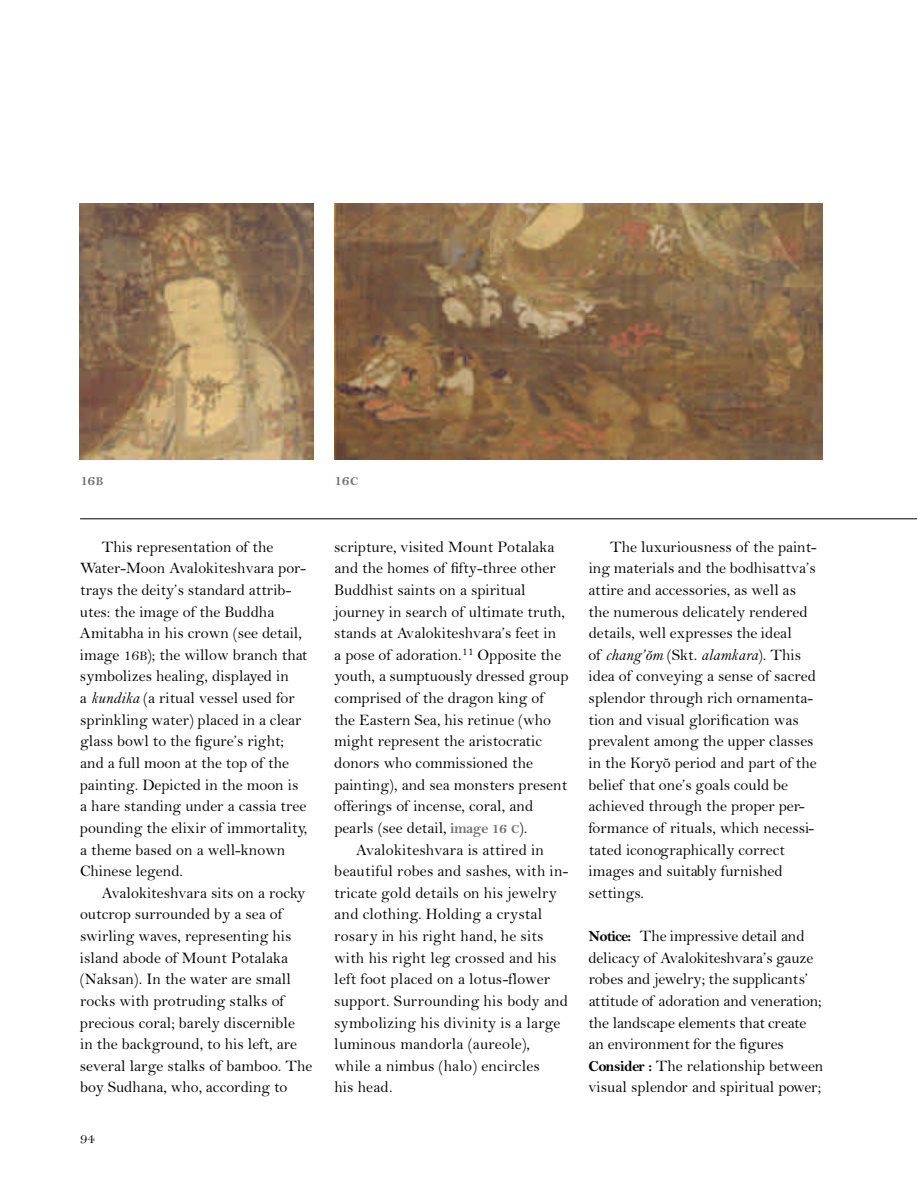
<style>
.page{position:relative;width:918px;height:1188px;background:#fff}
.page>*{position:absolute;margin:0;border:0;box-sizing:border-box;transform-origin:0 0}
.t1{font:16.2px/21.6px "Bell M Tdia";color:#000}
.t2{font:16.2px "Bell M Tdia";letter-spacing:.02em;color:#000}
.t3{font:700 15px "Bell";color:#737373}
.t4{font:14.7px "Bell";color:#000}
.s1{font-size:12px}
.s2{font-size:12.9px}
.s3{font-style:italic}
.s4{font-family:"Bell";font-weight:700;font-size:15.3px;color:#737373}
.s5{font-family:"Bell";font-weight:700;font-size:12.3px;color:#737373}
.s6{font-family:"Bell";font-weight:700;font-size:15.3px}
</style>
<div class="page">
<hr style="left:80px;top:519px;width:837px;height:1px;background:#000">
<img style="left:80px;top:203px;width:234px;height:257px">
<img style="left:334px;top:203px;width:488px;height:257px">
<p class="t3" style="left:80px;top:475px;width:25px">16<span class="s1">B</span></p>
<p class="t3" style="left:334px;top:475px;width:25px">16<span class="s1">C</span></p>
<p class="t1" style="left:80px;top:537px;width:229px;text-indent:22px">This representation of the<br>Water-Moon Avalokiteshvara por&shy;trays the deity’s standard attrib&shy;utes: the image of the Buddha<br>Amitabha in his crown (see detail, image 16<span class="s2">B</span>); the willow branch that symbolizes healing, displayed in<br>a <span class="s3">kundika</span> (a ritual vessel used for sprinkling water) placed in a clear glass bowl to the figure’s right; and a full moon at the top of the painting. Depicted in the moon is a hare standing under a cassia tree pounding the elixir of immortality, a theme based on a well-known<br>Chinese legend.</p>
<p class="t1" style="left:80px;top:883px;width:234px;text-indent:22px">Avalokiteshvara sits on a rocky outcrop surrounded by a sea of swirling waves, representing his island abode of Mount Potalaka (Naksan). In the water are small rocks with protruding stalks of precious coral; barely discernible<br>in the background, to his left, are several large stalks of bamboo. The boy Sudhana, who, according to</p>
<p class="t4" style="left:80px;top:1133px;width:16px">94</p>
<p class="t1" style="left:334px;top:537px;width:222px">scripture, visited Mount Potalaka</p>
<p class="t1" style="left:334px;top:559px;width:223px">and the homes of fifty-three other</p>
<p class="t1" style="left:334px;top:580px;width:193px">Buddhist saints on a spiritual</p>
<p class="t1" style="left:334px;top:602px;width:232px">journey in search of ultimate truth,</p>
<p class="t1" style="left:334px;top:624px;width:224px">stands at Avalokiteshvara’s feet in</p>
<p class="t1" style="left:334px;top:645px;width:228px">a pose of adoration.<sup>11</sup> Opposite the</p>
<p class="t1" style="left:334px;top:667px;width:235px">youth, a sumptuously dressed gr o u p</p>
<p class="t1" style="left:334px;top:688px;width:211px">comprised of the dragon king of</p>
<p class="t1" style="left:334px;top:710px;width:218px">the Eastern Sea, his retinue (who</p>
<p class="t1" style="left:334px;top:732px;width:209px">might represent the aristocratic</p>
<p class="t1" style="left:334px;top:753px;width:200px">donors who commissioned the</p>
<p class="t1" style="left:334px;top:775px;width:234px">painting), and sea monsters present</p>
<p class="t1" style="left:334px;top:796px;width:200px">offerings of incense, coral, and</p>
<p class="t1" style="left:334px;top:818px;width:195px">pearls (see detail, <span class="s4">image 16</span> <span class="s5">C</span>).</p>
<p class="t1" style="left:356px;top:840px;width:189px">Ava l o k i t e s h va ra is attired in</p>
<p class="t1" style="left:334px;top:861px;width:236px">beautiful robes and sashes, with in-</p>
<p class="t1" style="left:334px;top:883px;width:224px">t r i c ate gold details on his jewe l ry</p>
<p class="t2" style="left:334px;top:908px;width:210px">and clothing. Holding a cry s t a l</p>
<p class="t1" style="left:334px;top:926px;width:211px">r o s a ry in his right hand, he sits</p>
<p class="t1" style="left:334px;top:948px;width:224px">with his right leg crossed and his</p>
<p class="t1" style="left:334px;top:969px;width:218px">left foot placed on a lotus-fl owe r</p>
<p class="t1" style="left:334px;top:991px;width:235px">s u p p o rt. Surrounding his body and</p>
<p class="t1" style="left:334px;top:1013px;width:228px">symbolizing his divinity is a large</p>
<p class="t1" style="left:334px;top:1034px;width:197px">luminous mandorla (aureole),</p>
<p class="t1" style="left:334px;top:1056px;width:207px">while a nimbus (halo) encircles</p>
<p class="t1" style="left:334px;top:1078px;width:60px">his head.</p>
<p class="t1" style="left:588px;top:537px;width:230px;text-indent:22px">The luxuriousness of the paint&shy;ing materials and the bodhisattva’s attire and accessories, as well as the numerous delicately rendered details, well expresses the ideal<br>of <span class="s3">chang’ôm</span> (Skt. <span class="s3">alamkara</span>). This idea of conveying a sense of sacred splendor through rich ornamenta&shy;tion and visual glorification was prevalent among the upper classes in the Koryô period and part of the belief that one’s goals could be achieved through the proper per&shy;formance of rituals, which necessi&shy;tated iconographically correct images and suitably furnished settings.</p>
<p class="t1" style="left:588px;top:926px;width:237px"><span class="s6">N o t i c e :</span> The impressive detail and delicacy of Ava l o k i t e s h va ra’s ga u z e robes and jewe l ry; the supplicants’ attitude of a d o ration and ve n e rat i o n ; the landscape elements that creat e an environment for the fig u r e s <span class="s6">Consider :</span> The relationship between visual splendor and spiritual power;</p>
</div>
